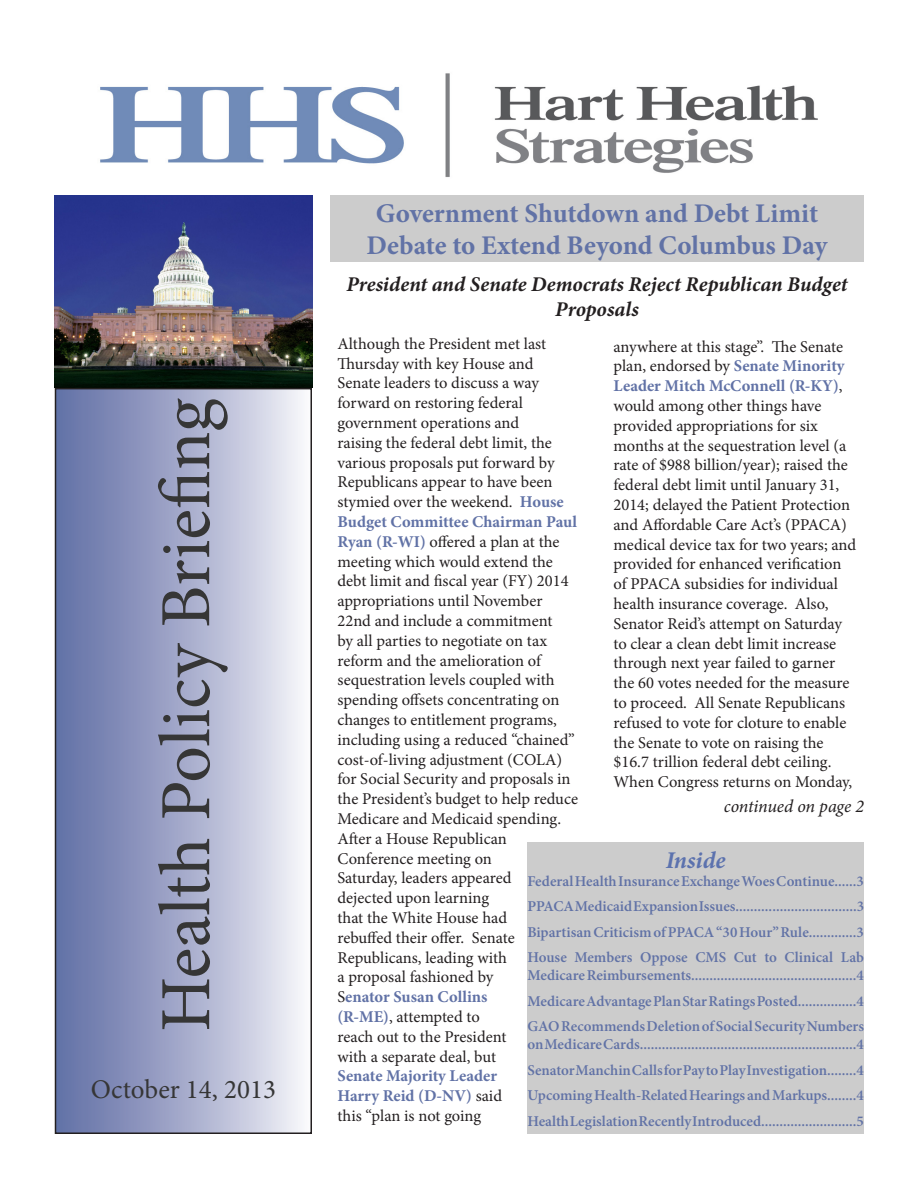
<style>
.page{position:relative;width:918px;height:1188px;background:#fff}
.page>*{position:absolute;margin:0;border:0;box-sizing:border-box;transform-origin:0 0}
.t1{font:72px "Minion Pro";color:#363636}
.t2{font:700 27px/32.4px "Minion Pro";letter-spacing:-.005em;color:#6172a6;text-align:center}
.t3{font:27px "Minion Pro";color:#363636}
.t4{font:italic 700 24px "Minion Pro";letter-spacing:.005em;color:#5c72ae}
.t5{font:italic 700 21px/25.2px "Minion Pro";color:#231f20;text-align:center}
.t6{font:italic 18px "Minion Pro";letter-spacing:-.01em;color:#231f20}
.t7{font:16.5px/19.8px "Minion Pro";color:#231f20}
.t8{font:600 15px/18px "Minion Pro";color:#6172a6}
.s1{font-weight:700;color:#6172a6}
</style>
<div class="page">
<img style="left:54px;top:195px;width:258px;height:193px">
<div style="left:56px;top:389px;width:255px;height:744px;background:linear-gradient(to right,#5c6aa3,#f4f3f8)"></div>
<div style="left:55px;top:388px;width:257px;height:746px;border:2px solid #231f20"></div>
<div style="left:330px;top:194px;width:534px;height:67px;background:#ccc"></div>
<div style="left:527px;top:842px;width:337px;height:292px;background:#ccc"></div>
<img style="left:100px;top:73px;width:718px;height:104px">
<p class="t1" style="left:138px;top:1032px;width:635px;rotate:-90deg">Health Policy Briefing</p>
<p class="t3" style="left:91px;top:1071px;width:187px">October 14, 2013</p>
<p class="t2" style="left:367px;top:196px;width:462px">Government Shutdown and Debt Limit<br>Debate to Extend Beyond Columbus Day</p>
<p class="t5" style="left:346px;top:272px;width:503px">President and Senate Democrats Reject Republican Budget<br>Proposals</p>
<p class="t7" style="left:338px;top:334px;width:242px">Although the President met last<br>Thursday with key House and<br>Senate leaders to discuss a way forward on restoring federal government operations and<br>raising the federal debt limit, the various proposals put forward by<br>Republicans appear to have been stymied over the weekend. <span class="s1">House<br>Budget Committee Chairman Paul<br>Ryan (R-WI)</span> offered a plan at the meeting which would extend the debt limit and fiscal year (FY) 2014 appropriations until November<br>22nd and include a commitment<br>by all parties to negotiate on tax reform and the amelioration of sequestration levels coupled with spending offsets concentrating on changes to entitlement programs, including using a reduced “chained” cost-of-living adjustment (COLA) for Social Security and proposals in the President’s budget to help reduce<br>Medicare and Medicaid spending.<br>After a House Republican<br>Conference meeting on<br>Saturday, leaders appeared<br>dejected upon learning<br>that the White House had<br>rebuffed their offer. Senate<br>Republicans, leading with<br>a proposal fashioned by<br>S<span class="s1">enator Susan Collins<br>(R-ME)</span>, attempted to<br>reach out to the President<br>with a separate deal, but<br><span class="s1">Senate Majority Leader<br>Harry Reid (D-NV)</span> said<br>this “plan is not going</p>
<p class="t7" style="left:614px;top:337px;width:244px">anywhere at this stage”. The Senate plan, endorsed by <span class="s1">Senate Minority Leader Mitch McConnell (R-KY)</span>, would among other things have provided appropriations for six months at the sequestration level (a rate of $988 billion/year); raised the federal debt limit until January 31, 2014; delayed the Patient Protection and Affordable Care Act’s (PPACA) medical device tax for two years; and provided for enhanced verification of PPACA subsidies for individual health insurance coverage. Also, Senator Reid’s attempt on Saturday to clear a clean debt limit increase through next year failed to garner the 60 votes needed for the measure to proceed. All Senate Republicans refused to vote for cloture to enable the Senate to vote on raising the $16.7 trillion federal debt ceiling.<br>When Congress returns on Monday,</p>
<p class="t6" style="left:724px;top:794px;width:142px">continued on page 2</p>
<p class="t4" style="left:666px;top:843px;width:61px">Inside</p>
<p class="t8" style="left:527px;top:872px;width:338px">Federal Health Insurance Exchange Woes Continue......3</p>
<p class="t8" style="left:527px;top:898px;width:338px">PPACA Medicaid Expansion Issues.................................3</p>
<p class="t8" style="left:527px;top:923px;width:338px">Bipartisan Criticism of PPACA “30 Hour” Rule.............3</p>
<p class="t8" style="left:527px;top:949px;width:338px">House Members Oppose CMS Cut to Clinical Lab<br>Medicare Reimbursements.............................................4</p>
<p class="t8" style="left:527px;top:992px;width:338px">Medicare Advantage Plan Star Ratings Posted................4</p>
<p class="t8" style="left:527px;top:1018px;width:338px">GAO Recommends Deletion of Social Security Numbers on Medicare Cards...........................................................4</p>
<p class="t8" style="left:527px;top:1061px;width:338px">Senator Manchin Calls for Pay to Play Investigation........4</p>
<p class="t8" style="left:527px;top:1087px;width:338px">Upcoming Health-Related Hearings and Markups........4</p>
<p class="t8" style="left:527px;top:1112px;width:338px">Health Legislation Recently Introduced..........................5</p>
</div>
